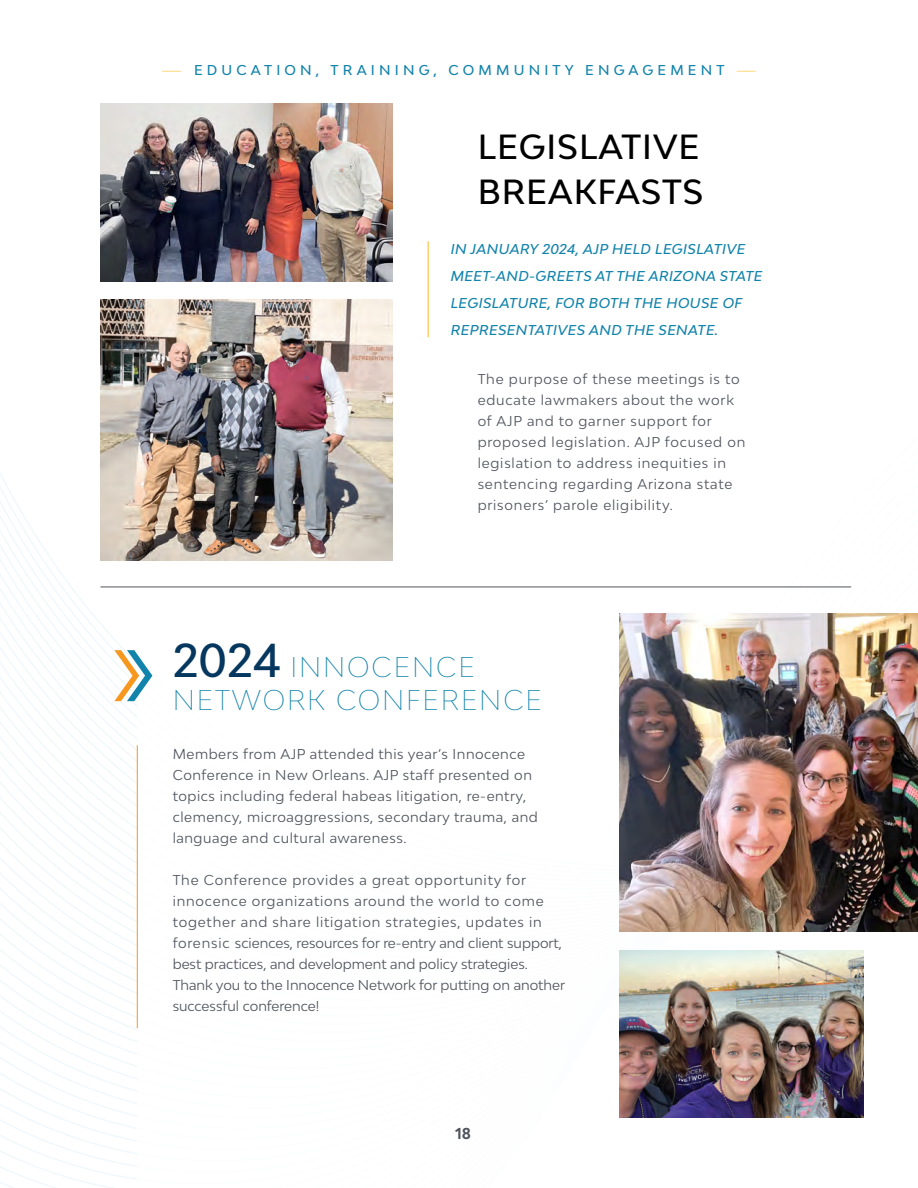
<style>
.page{position:relative;width:918px;height:1188px;background:#fff}
.page>*{position:absolute;margin:0;border:0;box-sizing:border-box;transform-origin:0 0}
.t1{font:500 33px/45px "Bw Modelica";letter-spacing:.03em;color:#000}
.t2{font:100 27px/33px "Bw Modelica";letter-spacing:.07em;color:#1283aa}
.t3{font:700 15px "Bw Modelica";color:#4f535c}
.t4{font:13.5px/21px "Bw Modelica";color:#4f535c}
.t5{font:13.5px/21px "Bw Modelica";letter-spacing:.06em;color:#4f535c}
.t6{font:13.5px/21px "Bw Modelica";letter-spacing:.04em;color:#4f535c}
.t7{font:italic 500 13.5px/27px "Bw Modelica";letter-spacing:.03em;color:#1283aa}
.t8{font:500 13.5px "Bw Modelica";letter-spacing:.31em;color:#1283aa}
.s1{font-weight:300;color:#fcb814}
.s2{font-weight:500;font-size:45px;color:#05375f}
</style>
<div class="page">
<svg style="left:0;top:103px;width:138px;height:1085px"></svg>
<svg style="left:886px;top:931px;width:32px;height:1px"></svg>
<svg style="left:794px;top:950px;width:70px;height:1px"></svg>
<hr style="left:137px;top:745px;width:1px;height:283px;background:#f7971d">
<hr style="left:428px;top:241px;width:1px;height:96px;background:#fcb814">
<svg style="left:114px;top:650px;width:38px;height:51px"></svg>
<img style="left:620px;top:951px;width:244px;height:167px">
<img style="left:620px;top:613px;width:298px;height:318px">
<img style="left:100px;top:300px;width:292px;height:261px">
<img style="left:100px;top:104px;width:292px;height:178px">
<hr style="left:100px;top:587px;width:751px;height:1px;background:#4f535c">
<p class="t8" style="left:161px;top:61px;width:597px"><span class="s1">——</span> EDUCATION, TRAINING, COMMUNITY ENGAGEMENT <span class="s1">——</span></p>
<h1 class="t1" style="left:478px;top:123px;width:227px">LEGISLATIVE<br>BREAKFASTS</h1>
<p class="t7" style="left:451px;top:236px;width:313px">IN JANUARY 2024, AJP HELD LEGISLATIVE MEET-AND-GREETS AT THE ARIZONA STATE LEGISLATURE, FOR BOTH THE HOUSE OF REPRESENTATIVES AND THE SENATE.</p>
<p class="t5" style="left:478px;top:368px;width:269px">The purpose of these meetings is to educate lawmakers about the work of AJP and to garner support for proposed legislation. AJP focused on legislation to address inequities in sentencing regarding Arizona state prisoners’ parole eligibility.</p>
<h2 class="t2" style="left:173px;top:650px;width:371px"><span class="s2">2024</span> INNOCENCE<br>NETWORK CONFERENCE</h2>
<p class="t6" style="left:173px;top:743px;width:367px">Members from AJP attended this year’s Innocence Conference in New Orleans. AJP staff presented on topics including federal habeas litigation, re-entry, clemency, microaggressions, secondary trauma, and language and cultural awareness.</p>
<p class="t4" style="left:173px;top:869px;width:394px">The Conference provides a great opportunity for innocence organizations around the world to come together and share litigation strategies, updates in forensic sciences, resources for re-entry and client support, best practices, and development and policy strategies.<br>Thank you to the Innocence Network for putting on another successful conference!</p>
<p class="t3" style="left:455px;top:1124px;width:17px">18</p>
</div>
